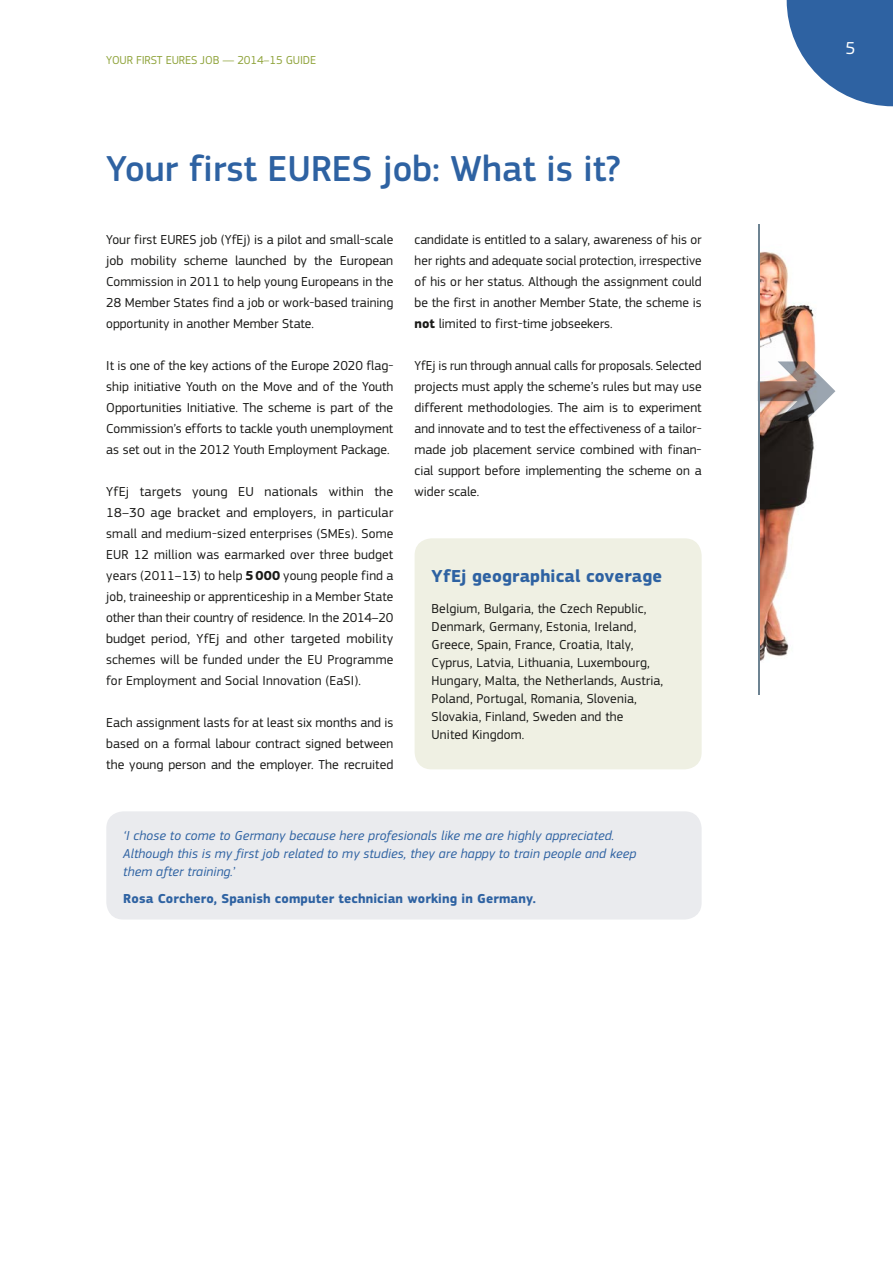
<style>
.page{position:relative;width:893px;height:1263px;background:#fff}
.page>*{position:absolute;margin:0;border:0;box-sizing:border-box;transform-origin:0 0}
.Heading_1{font:500 37.5px "EC Square Sans Pro";color:#2e62a2}
.Title_Box{font:700 18px "EC Square Sans Pro";letter-spacing:.01em;color:#2e62a2}
.t1{font:18px "EC Square Sans Pro";color:#fff}
.Body{font:13.5px/21px "EC Square Sans Pro";color:#1a1a18;text-align:justify}
.Box_Body{font:13.5px/18px "EC Square Sans Pro";letter-spacing:.01em;color:#1a1a18}
.Box_Body-2{font:italic 13.5px/18px "EC Square Sans Pro";letter-spacing:.01em;color:#2e62a2}
.Box_Body-3{font:700 13.5px "EC Square Sans Pro";letter-spacing:.01em;color:#2e62a2}
.t2{font:12px "EC Square Sans Pro";letter-spacing:-.01em;color:#90a43c}
.s1{font-weight:700}
.s2{font-style:normal}
</style>
<div class="page">
<svg style="left:787px;top:0;width:106px;height:106px"></svg>
<img style="left:759px;top:245px;width:57px;height:418px">
<img style="left:759px;top:361px;width:76px;height:60px">
<hr style="left:758px;top:224px;width:1px;height:471px;background:#6d8392">
<div style="left:415px;top:538px;width:287px;height:231px;background:#eff0e3;border-radius:17px"></div>
<div style="left:106px;top:811px;width:596px;height:108px;background:#eaebee;border-radius:17px"></div>
<p class="t2" style="left:106px;top:53px;width:212px">YOUR FIRST EURES JOB — 2014–15 GUIDE</p>
<h1 class="Heading_1" style="left:106px;top:147px;width:516px">Your first EURES job: What is it?</h1>
<p class="Body" style="left:106px;top:229px;width:289px">Your first EURES job (YfEj) is a pilot and small-scale job mobility scheme launched by the European Commission in 2011 to help young Europeans in the 28 Member States find a job or work-based training opportunity in another Member State.</p>
<p class="Body" style="left:106px;top:355px;width:289px">It is one of the key actions of the Europe 2020 flag&shy;ship initiative Youth on the Move and of the Youth Opportunities Initiative. The scheme is part of the Commission’s efforts to tackle youth unemployment as set out in the 2012 Youth Employment Package.</p>
<p class="Body" style="left:106px;top:481px;width:289px">YfEj targets young EU nationals within the 18–30 age bracket and employers, in particular small and medium-sized enterprises (SMEs). Some EUR 12 million was earmarked over three budget years (2011–13) to help <span class="s1">5000</span> young people find a job, traineeship or apprenticeship in a Member State other than their country of residence. In the 2014–20 budget period, YfEj and other targeted mobility schemes will be funded under the EU Programme for Employment and Social Innovation (EaSI).</p>
<p class="Body" style="left:106px;top:712px;width:289px">Each assignment lasts for at least six months and is based on a formal labour contract signed between the young person and the employer. The recruited</p>
<p class="Body" style="left:415px;top:229px;width:289px">candidate is entitled to a salary, awareness of his or her rights and adequate social protection, irrespective of his or her status. Although the assignment could be the first in another Member State, the scheme is <span class="s1">not</span> limited to first-time jobseekers.</p>
<p class="Body" style="left:415px;top:355px;width:289px">YfEj is run through annual calls for proposals. Selected projects must apply the scheme’s rules but may use different methodologies. The aim is to experiment and innovate and to test the effectiveness of a tailor&shy;made job placement service combined with finan&shy;cial support before implementing the scheme on a wider scale.</p>
<h4 class="Title_Box" style="left:432px;top:565px;width:232px">YfEj geographical coverage</h4>
<p class="Box_Body" style="left:432px;top:600px;width:233px">Belgium, Bulgaria, the Czech Republic, Denmark, Germany, Estonia, Ireland, Greece, Spain, France, Croatia, Italy, Cyprus, Latvia, Lithuania, Luxembourg, Hungary, Malta, the Netherlands, Austria, Poland, Portugal, Romania, Slovenia, Slovakia, Finland, Sweden and the United Kingdom.</p>
<p class="Box_Body-2" style="left:123px;top:827px;width:514px">‘I chose to come to Germany because here profesionals like me are highly appreciated.<br>Although this is my first job related to my studies, they are happy to train people and keep them after training.<span class="s2">’</span></p>
<p class="Box_Body-3" style="left:123px;top:890px;width:414px">Rosa Corchero, Spanish computer technician working in Germany.</p>
<h2 class="t1" style="left:845px;top:37px;width:12px">5</h2>
</div>
